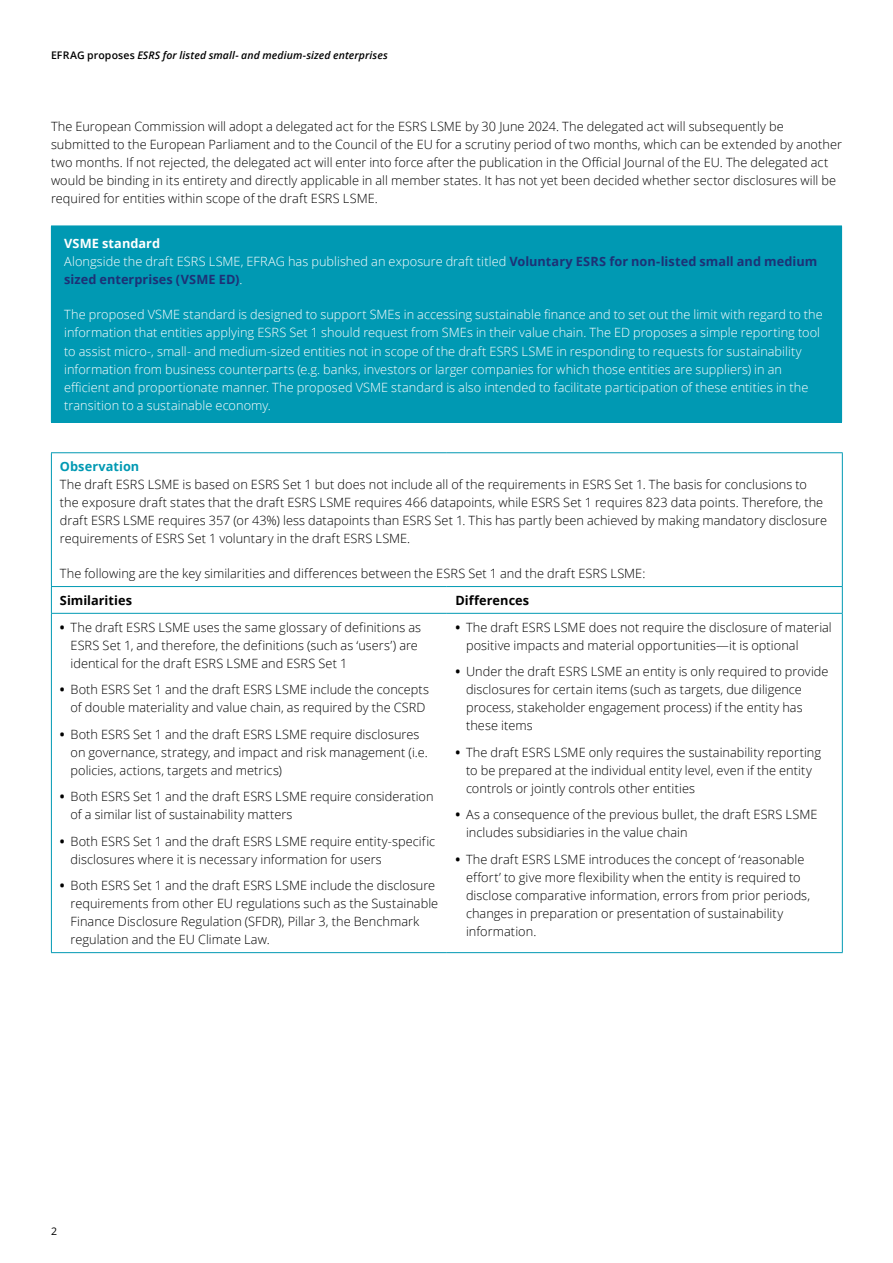
<style>
.page{position:relative;width:893px;height:1263px;background:#fff}
.page>*{position:absolute;margin:0;border:0;box-sizing:border-box;transform-origin:0 0}
.t1{font:300 12.75px/18px "Open Sans";letter-spacing:.005em;color:#000}
.t2{font:300 12.75px/18px "Open Sans";letter-spacing:.005em;color:#fff}
.t3{font:700 12.75px "Open Sans";color:#000}
.t4{font:700 12.75px "Open Sans";letter-spacing:.005em;color:#0099b3}
.t5{font:italic 600 10.5px "Open Sans";letter-spacing:.01em;color:#000}
.t6{font:10.5px "Open Sans";color:#000}
.s1{font-style:normal}
.s2{font-weight:700}
.s3{font-weight:700;color:#1d3176}
</style>
<div class="page">
<div style="left:51px;top:226px;width:791px;height:196px;background:#0099b3"></div>
<hr style="left:51px;top:422px;width:791px;height:1px;background:#0099b3">
<hr style="left:51px;top:452px;width:396px;height:1px;background:#0099b3">
<hr style="left:51px;top:453px;width:1px;height:133px;background:#0099b3">
<hr style="left:447px;top:452px;width:396px;height:1px;background:#0099b3">
<hr style="left:842px;top:453px;width:1px;height:133px;background:#0099b3">
<hr style="left:51px;top:586px;width:396px;height:1px;background:#0099b3">
<svg style="left:51px;top:587px;width:1px;height:26px"></svg>
<hr style="left:447px;top:586px;width:396px;height:1px;background:#0099b3">
<svg style="left:842px;top:587px;width:1px;height:26px"></svg>
<hr style="left:51px;top:613px;width:396px;height:1px;background:#0099b3">
<hr style="left:51px;top:614px;width:1px;height:338px;background:#0099b3">
<hr style="left:447px;top:613px;width:396px;height:1px;background:#0099b3">
<hr style="left:842px;top:614px;width:1px;height:338px;background:#0099b3">
<hr style="left:51px;top:952px;width:396px;height:1px;background:#0099b3">
<hr style="left:447px;top:952px;width:396px;height:1px;background:#0099b3">
<p class="t5" style="left:51px;top:48px;width:338px"><span class="s1">EFRAG proposes</span> ESRS for listed small- and medium-sized enterprises</p>
<p class="t1" style="left:51px;top:117px;width:792px">The European Commission will adopt a delegated act for the ESRS LSME by 30 June 2024. The delegated act will subsequently be submitted to the European Parliament and to the Council of the EU for a scrutiny period of two months, which can be extended by another two months. If not rejected, the delegated act will enter into force after the publication in the Official Journal of the EU. The delegated act would be binding in its entirety and directly applicable in all member states. It has not yet been decided whether sector disclosures will be required for entities within scope of the draft ESRS LSME.</p>
<p class="t2" style="left:64px;top:234px;width:755px"><span class="s2">VSME standard<br></span>Alongside the draft ESRS LSME, EFRAG has published an exposure draft titled <span class="s3">Voluntary ESRS for non-listed small and medium sized enterprises (VSME ED)</span>.</p>
<p class="t2" style="left:64px;top:305px;width:760px">The proposed VSME standard is designed to support SMEs in accessing sustainable finance and to set out the limit with regard to the information that entities applying ESRS Set 1 should request from SMEs in their value chain. The ED proposes a simple reporting tool to assist micro-, small- and medium-sized entities not in scope of the draft ESRS LSME in responding to requests for sustainability information from business counterparts (e.g. banks, investors or larger companies for which those entities are suppliers) in an efficient and proportionate manner. The proposed VSME standard is also intended to facilitate participation of these entities in the transition to a sustainable economy.</p>
<p class="t4" style="left:60px;top:457px;width:81px">Observation</p>
<p class="t1" style="left:60px;top:475px;width:769px">The draft ESRS LSME is based on ESRS Set 1 but does not include all of the requirements in ESRS Set 1. The basis for conclusions to the exposure draft states that the draft ESRS LSME requires 466 datapoints, while ESRS Set 1 requires 823 data points. Therefore, the draft ESRS LSME requires 357 (or 43%) less datapoints than ESRS Set 1. This has partly been achieved by making mandatory disclosure requirements of ESRS Set 1 voluntary in the draft ESRS LSME.</p>
<p class="t1" style="left:60px;top:564px;width:587px">The following are the key similarities and differences between the ESRS Set 1 and the draft ESRS LSME:</p>
<p class="t3" style="left:60px;top:591px;width:74px">Similarities</p>
<p class="t3" style="left:455px;top:591px;width:75px">Differences</p>
<p class="t1" style="left:71px;top:618px;width:352px;text-indent:-11px"><span class="s2">•</span> The draft ESRS LSME uses the same glossary of definitions as<br>ESRS Set 1, and therefore, the definitions (such as ‘users’) are identical for the draft ESRS LSME and ESRS Set 1</p>
<p class="t1" style="left:60px;top:680px;width:371px;text-align:center"><span class="s2">•</span> Both ESRS Set 1 and the draft ESRS LSME include the concepts of double materiality and value chain, as required by the CSRD</p>
<p class="t1" style="left:71px;top:725px;width:359px;text-indent:-11px"><span class="s2">•</span> Both ESRS Set 1 and the draft ESRS LSME require disclosures on governance, strategy, and impact and risk management (i.e. policies, actions, targets and metrics)</p>
<p class="t1" style="left:71px;top:787px;width:365px;text-indent:-11px"><span class="s2">•</span> Both ESRS Set 1 and the draft ESRS LSME require consideration of a similar list of sustainability matters</p>
<p class="t1" style="left:71px;top:832px;width:366px;text-indent:-11px"><span class="s2">•</span> Both ESRS Set 1 and the draft ESRS LSME require entity-specific disclosures where it is necessary information for users</p>
<p class="t1" style="left:71px;top:876px;width:369px;text-indent:-11px"><span class="s2">•</span> Both ESRS Set 1 and the draft ESRS LSME include the disclosure requirements from other EU regulations such as the Sustainable Finance Disclosure Regulation (SFDR), Pillar 3, the Benchmark regulation and the EU Climate Law.</p>
<p class="t1" style="left:466px;top:618px;width:367px;text-indent:-11px"><span class="s2">•</span> The draft ESRS LSME does not require the disclosure of material positive impacts and material opportunities—it is optional</p>
<p class="t1" style="left:466px;top:662px;width:364px;text-indent:-11px"><span class="s2">•</span> Under the draft ESRS LSME an entity is only required to provide disclosures for certain items (such as targets, due diligence process, stakeholder engagement process) if the entity has these items</p>
<p class="t1" style="left:466px;top:743px;width:357px;text-indent:-11px"><span class="s2">•</span> The draft ESRS LSME only requires the sustainability reporting to be prepared at the individual entity level, even if the entity controls or jointly controls other entities</p>
<p class="t1" style="left:466px;top:805px;width:353px;text-indent:-11px"><span class="s2">•</span> As a consequence of the previous bullet, the draft ESRS LSME includes subsidiaries in the value chain</p>
<p class="t1" style="left:466px;top:850px;width:346px;text-indent:-11px"><span class="s2">•</span> The draft ESRS LSME introduces the concept of ‘reasonable effort’ to give more flexibility when the entity is required to disclose comparative information, errors from prior periods, changes in preparation or presentation of sustainability information.</p>
<p class="t6" style="left:51px;top:1224px;width:8px">2</p>
</div>
